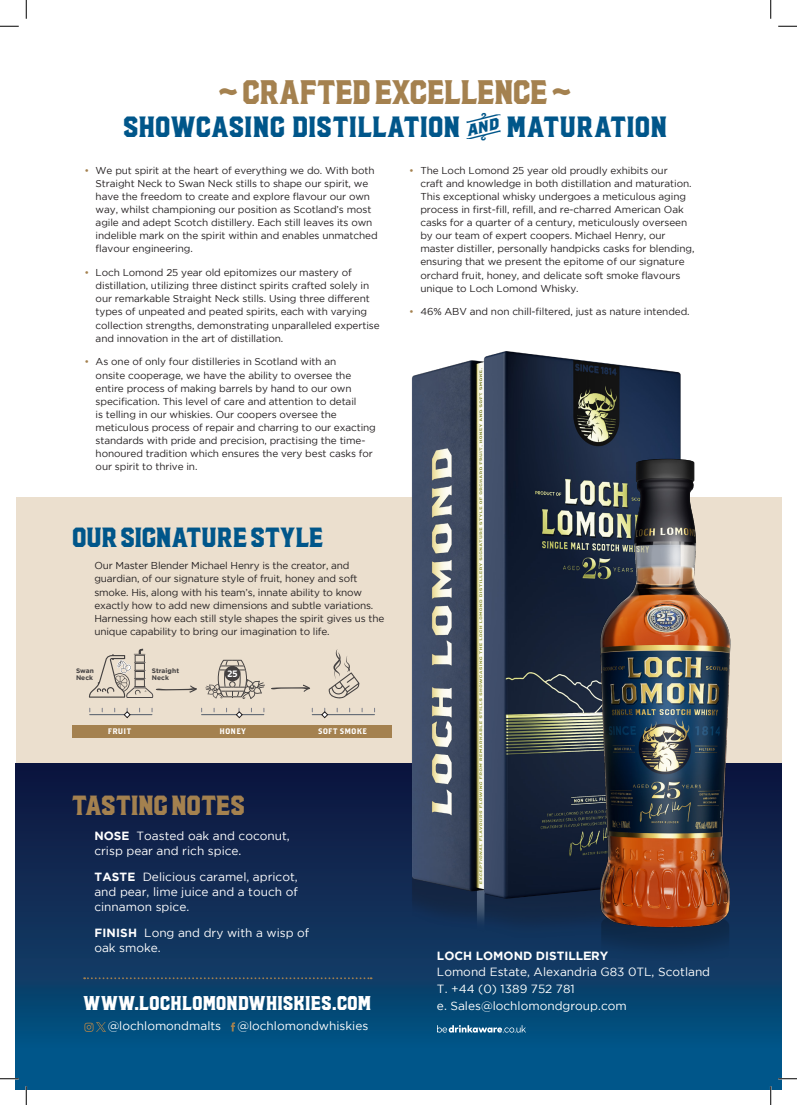
<style>
.page{position:relative;width:797px;height:1105px;background:#fff}
.page>*{position:absolute;margin:0;border:0;box-sizing:border-box;transform-origin:0 0}
.t1{font:700 29.88px "Hudson NY Pro Serif";letter-spacing:-.05em;color:#a4814f}
.t2{font:700 25.75px "Hudson NY Pro Serif";letter-spacing:-.03em;color:#00568a}
.t3{font:700 24.38px "Hudson NY Pro Serif";letter-spacing:-.04em;color:#00568a}
.t4{font:700 24.38px "Hudson NY Pro Serif";letter-spacing:-.05em;color:#a4814f}
.t5{font:700 17.5px "Hudson NY Pro Serif";letter-spacing:-.025em;color:#fff}
.t6{font:11.88px/15px "Gotham";color:#fff}
.t7{font:10px/13.1px "Gotham";letter-spacing:-.01em;color:#231f20}
.t8{font:9.25px "Brothers OT";color:#fff}
.t9{font:8px "Brothers OT";letter-spacing:.025em;color:#fff}
.t10{font:700 6.62px/7.4px "Gotham";letter-spacing:.01em;color:#444141}
.s1{font-family:"Brothers OT Word Logos";font-weight:400;font-size:35.12px}
.s2{color:#a4814f}
.s3{font-weight:700}
</style>
<div class="page">
<div style="left:16px;top:498px;width:765px;height:266px;background:#ebdfce"></div>
<div style="left:16px;top:764px;width:765px;height:325px;background:linear-gradient(to bottom,#131137,#04598a)"></div>
<svg style="left:84px;top:977px;width:287px;height:2px"></svg>
<svg style="left:437px;top:1025px;width:89px;height:8px"></svg>
<img style="left:395px;top:351px;width:286px;height:604px">
<div style="left:72px;top:725px;width:319px;height:13px;background:#a4814f"></div>
<svg style="left:271px;top:685px;width:39px;height:7px"></svg>
<svg style="left:205px;top:660px;width:60px;height:39px"></svg>
<svg style="left:328px;top:649px;width:31px;height:50px"></svg>
<hr style="left:90px;top:714px;width:62px;height:1px;background:#525c69">
<svg style="left:123px;top:708px;width:8px;height:11px"></svg>
<hr style="left:201px;top:714px;width:63px;height:1px;background:#525c69">
<svg style="left:235px;top:708px;width:8px;height:11px"></svg>
<hr style="left:312px;top:714px;width:62px;height:1px;background:#525c69">
<svg style="left:320px;top:708px;width:9px;height:11px"></svg>
<div style="left:225px;top:666px;width:15px;height:15px;background:#444141;border-radius:50%"></div>
<svg style="left:89px;top:648px;width:108px;height:50px"></svg>
<svg style="left:231px;top:1022px;width:4px;height:9px"></svg>
<svg style="left:84px;top:1023px;width:21px;height:9px"></svg>
<img style="left:592px;top:456px;width:146px;height:505px">
<svg style="left:0;top:25px;width:19px;height:2px"></svg>
<svg style="left:778px;top:25px;width:19px;height:2px"></svg>
<svg style="left:0;top:1078px;width:19px;height:1px"></svg>
<svg style="left:778px;top:1078px;width:19px;height:1px"></svg>
<svg style="left:25px;top:0;width:2px;height:19px"></svg>
<svg style="left:25px;top:1086px;width:2px;height:19px"></svg>
<svg style="left:770px;top:0;width:1px;height:19px"></svg>
<svg style="left:770px;top:1086px;width:1px;height:19px"></svg>
<p class="t1" style="left:217px;top:73px;width:356px">~ CRAFTED EXCELLENCE ~</p>
<p class="t2" style="left:122px;top:110px;width:546px">SHOWCASING DISTILLATION <span class="s1">a</span> MATURATION</p>
<p class="t7" style="left:96px;top:163px;width:283px;text-indent:-11px"><span class="s2">•</span> We put spirit at the heart of everything we do. With both Straight Neck to Swan Neck stills to shape our spirit, we have the freedom to create and explore flavour our own way, whilst championing our position as Scotland’s most agile and adept Scotch distillery. Each still leaves its own indelible mark on the spirit within and enables unmatched flavour engineering.</p>
<p class="t7" style="left:96px;top:266px;width:285px;text-indent:-11px"><span class="s2">•</span> Loch Lomond 25 year old epitomizes our mastery of distillation, utilizing three distinct spirits crafted solely in our remarkable Straight Neck stills. Using three different types of unpeated and peated spirits, each with varying collection strengths, demonstrating unparalleled expertise and innovation in the art of distillation.</p>
<p class="t7" style="left:96px;top:355px;width:282px;text-indent:-11px"><span class="s2">•</span> As one of only four distilleries in Scotland with an<br>onsite cooperage, we have the ability to oversee the entire process of making barrels by hand to our own specification. This level of care and attention to detail<br>is telling in our whiskies. Our coopers oversee the meticulous process of repair and charring to our exacting standards with pride and precision, practising the time&shy;honoured tradition which ensures the very best casks for our spirit to thrive in.</p>
<p class="t3" style="left:71px;top:522px;width:254px">OUR SIGNATURE STYLE</p>
<p class="t7" style="left:94px;top:559px;width:291px">Our Master Blender Michael Henry is the creator, and guardian, of our signature style of fruit, honey and soft smoke. His, along with his team’s, innate ability to know exactly how to add new dimensions and subtle variations.<br>Harnessing how each still style shapes the spirit gives us the unique capability to bring our imagination to life.</p>
<p class="t10" style="left:152px;top:667px;width:29px">Straight<br>Neck</p>
<p class="t10" style="left:76px;top:667px;width:20px">Swan<br>Neck</p>
<p class="t8" style="left:227px;top:669px;width:12px">25</p>
<p class="t9" style="left:108px;top:728px;width:25px">FRUIT</p>
<p class="t9" style="left:219px;top:728px;width:28px">HONEY</p>
<p class="t9" style="left:318px;top:728px;width:50px">SOFT SMOKE</p>
<p class="t4" style="left:71px;top:789px;width:176px">TASTING NOTES</p>
<p class="t6" style="left:94px;top:829px;width:197px"><span class="s3">NOSE</span> Toasted oak and coconut, crisp pear and rich spice.</p>
<p class="t6" style="left:94px;top:869px;width:205px;text-align:justify"><span class="s3">TASTE</span> Delicious caramel, apricot, and pear, lime juice and a touch of cinnamon spice.</p>
<p class="t6" style="left:94px;top:925px;width:216px"><span class="s3">FINISH</span> Long and dry with a wisp of oak smoke.</p>
<p class="t5" style="left:83px;top:992px;width:290px">WWW.LOCHLOMONDWHISKIES.COM</p>
<p class="t6" style="left:108px;top:1018px;width:115px">@lochlomondmalts</p>
<p class="t6" style="left:237px;top:1018px;width:132px">@lochlomondwhiskies</p>
<p class="t7" style="left:420px;top:163px;width:275px;text-indent:-11px"><span class="s2">•</span> The Loch Lomond 25 year old proudly exhibits our<br>craft and knowledge in both distillation and maturation.<br>This exceptional whisky undergoes a meticulous aging process in first-fill, refill, and re-charred American Oak casks for a quarter of a century, meticulously overseen by our team of expert coopers. Michael Henry, our master distiller, personally handpicks casks for blending, ensuring that we present the epitome of our signature orchard fruit, honey, and delicate soft smoke flavours unique to Loch Lomond Whisky.</p>
<p class="t7" style="left:409px;top:305px;width:282px"><span class="s2">•</span> 46% ABV and non chill-filtered, just as nature intended.</p>
<p class="t6" style="left:437px;top:947px;width:275px;line-height:16.9px"><span class="s3">LOCH LOMOND DISTILLERY<br></span>Lomond Estate, Alexandria G83 0TL, Scotland<br>T. +44 (0) 1389 752 781<br>e. Sales@lochlomondgroup.com</p>
</div>
